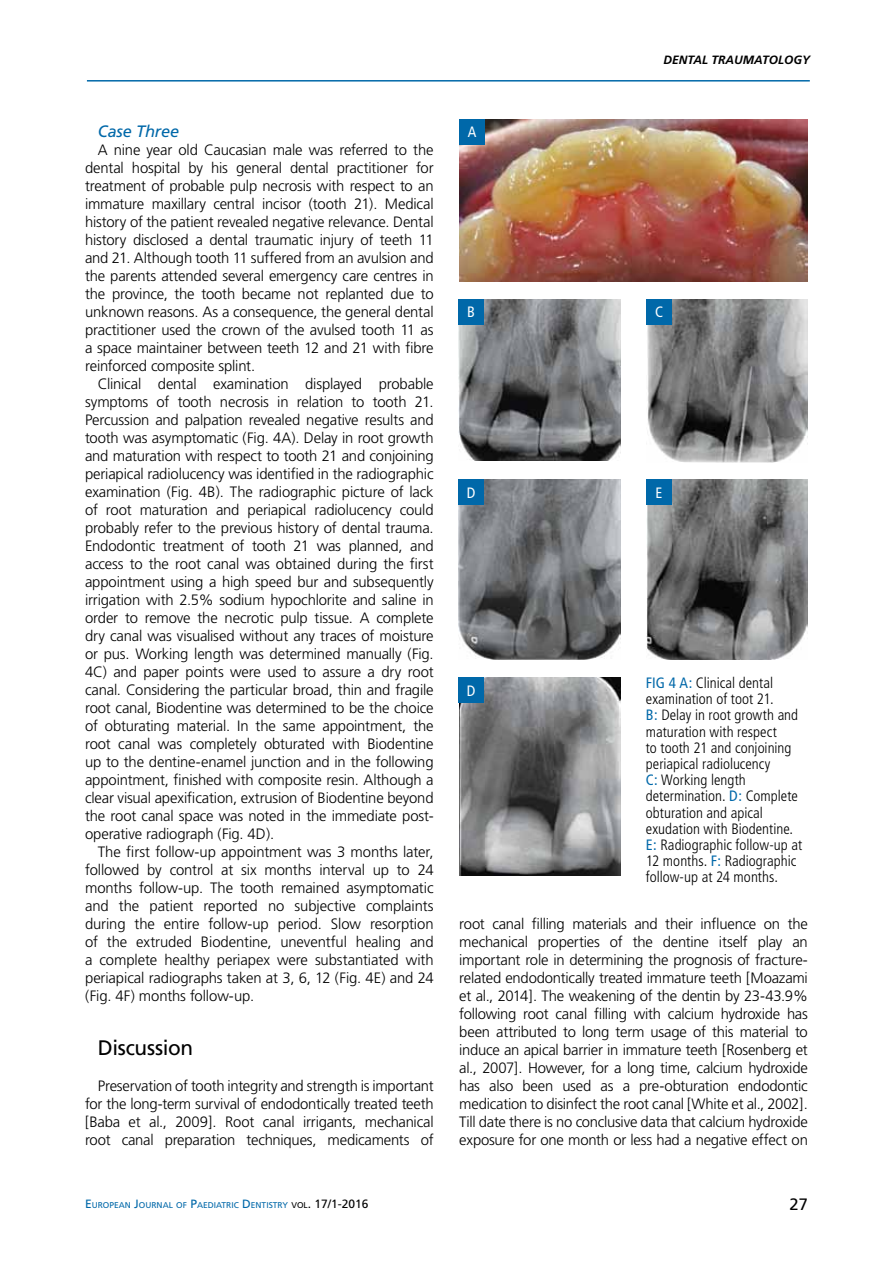
<style>
.page{position:relative;width:893px;height:1263px;background:#fff}
.page>*{position:absolute;margin:0;border:0;box-sizing:border-box;transform-origin:0 0}
.t1{font:21px "Frutiger";letter-spacing:-.015em;color:#000}
.t2{font:italic 16.5px "Frutiger";letter-spacing:-.005em;color:#0068a9}
.t3{font:16.5px "Frutiger";color:#000}
.t4{font:300 15px/18px "Frutiger";letter-spacing:-.015em;color:#000;text-align:justify}
.t5{font:300 condensed 15px/16.2px "Frutiger";color:#000}
.t6{font:condensed 15px "Frutiger";color:#fff}
.t7{font:italic 700 12px "Frutiger";color:#000}
.t8{font:8.4px "Frutiger";color:#0068a9}
.s1{font-weight:400;color:#0068a9}
.s2{font-size:12px}
.s3{color:#000}
.s4{font-size:12px;color:#000}
</style>
<div class="page">
<hr style="left:87px;top:80px;width:723px;height:2px;background:#0068a9">
<img style="left:459px;top:119px;width:349px;height:162px">
<div style="left:459px;top:119px;width:26px;height:26px;background:#0068a9"></div>
<img style="left:458px;top:299px;width:163px;height:161px">
<img style="left:458px;top:479px;width:163px;height:180px">
<img style="left:459px;top:677px;width:162px;height:198px">
<img style="left:647px;top:299px;width:161px;height:163px">
<img style="left:646px;top:479px;width:162px;height:180px">
<div style="left:458px;top:299px;width:26px;height:26px;background:#0068a9"></div>
<div style="left:458px;top:479px;width:26px;height:26px;background:#0068a9"></div>
<div style="left:458px;top:677px;width:26px;height:26px;background:#0068a9"></div>
<div style="left:646px;top:299px;width:26px;height:26px;background:#0068a9"></div>
<div style="left:646px;top:479px;width:26px;height:26px;background:#0068a9"></div>
<p class="t2" style="left:98px;top:122px;width:83px">Case Three</p>
<p class="t4" style="left:85px;top:141px;width:350px;text-indent:13px">A nine year old Caucasian male was referred to the dental hospital by his general dental practitioner for treatment of probable pulp necrosis with respect to an immature maxillary central incisor (tooth 21). Medical history of the patient revealed negative relevance. Dental history disclosed a dental traumatic injury of teeth 11 and 21. Although tooth 11 suffered from an avulsion and the parents attended several emergency care centres in the province, the tooth became not replanted due to unknown reasons. As a consequence, the general dental practitioner used the crown of the avulsed tooth 11 as a space maintainer between teeth 12 and 21 with fibre reinforced composite splint.</p>
<p class="t4" style="left:85px;top:375px;width:350px;text-indent:13px">Clinical dental examination displayed probable symptoms of tooth necrosis in relation to tooth 21.<br>Percussion and palpation revealed negative results and tooth was asymptomatic (Fig. 4A). Delay in root growth and maturation with respect to tooth 21 and conjoining periapical radiolucency was identified in the radiographic examination (Fig. 4B). The radiographic picture of lack of root maturation and periapical radiolucency could probably refer to the previous history of dental trauma.<br>Endodontic treatment of tooth 21 was planned, and access to the root canal was obtained during the first appointment using a high speed bur and subsequently irrigation with 2.5% sodium hypochlorite and saline in order to remove the necrotic pulp tissue. A complete dry canal was visualised without any traces of moisture or pus. Working length was determined manually (Fig.<br>4C) and paper points were used to assure a dry root canal. Considering the particular broad, thin and fragile root canal, Biodentine was determined to be the choice of obturating material. In the same appointment, the root canal was completely obturated with Biodentine up to the dentine-enamel junction and in the following appointment, finished with composite resin. Although a clear visual apexification, extrusion of Biodentine beyond the root canal space was noted in the immediate post&shy;operative radiograph (Fig. 4D).</p>
<p class="t4" style="left:85px;top:843px;width:350px;text-indent:13px">The first follow-up appointment was 3 months later, followed by control at six months interval up to 24 months follow-up. The tooth remained asymptomatic and the patient reported no subjective complaints during the entire follow-up period. Slow resorption of the extruded Biodentine, uneventful healing and a complete healthy periapex were substantiated with periapical radiographs taken at 3, 6, 12 (Fig. 4E) and 24 (Fig. 4F) months follow-up.</p>
<h1 class="t1" style="left:98px;top:1035px;width:97px">Discussion</h1>
<p class="t4" style="left:85px;top:1077px;width:350px;text-indent:13px">Preservation of tooth integrity and strength is important for the long-term survival of endodontically treated teeth [Baba et al., 2009]. Root canal irrigants, mechanical root canal preparation techniques, medicaments of</p>
<p class="t6" style="left:468px;top:124px;width:10px">A</p>
<p class="t6" style="left:467px;top:304px;width:9px">B</p>
<p class="t6" style="left:467px;top:484px;width:10px">D</p>
<p class="t6" style="left:467px;top:682px;width:10px">D</p>
<p class="t7" style="left:664px;top:53px;width:148px">DENTAL TRAUMATOLOGY</p>
<p class="t6" style="left:655px;top:304px;width:10px">C</p>
<p class="t6" style="left:656px;top:484px;width:8px">E</p>
<p class="t5" style="left:646px;top:675px;width:158px"><span class="s1">FIG 4 A:</span> Clinical dental examination of toot 21.<br><span class="s1">B :</span> Delay in root growth and maturation with respect<br>to tooth 21 and conjoining periapical radiolucency<br><span class="s1">C:</span> Working length determination. <span class="s1">D:</span> Complete obturation and apical exudation with Biodentine.<br><span class="s1">E:</span> Radiographic follow-up at<br>12 months. <span class="s1">F:</span> Radiographic follow-up at 24 months.</p>
<p class="t4" style="left:459px;top:915px;width:350px">root canal filling materials and their influence on the mechanical properties of the dentine itself play an important role in determining the prognosis of fracture&shy;related endodontically treated immature teeth [Moazami et al., 2014]. The weakening of the dentin by 23-43.9% following root canal filling with calcium hydroxide has been attributed to long term usage of this material to induce an apical barrier in immature teeth [Rosenberg et al., 2007]. However, for a long time, calcium hydroxide has also been used as a pre-obturation endodontic medication to disinfect the root canal [White et al., 2002].<br>Till date there is no conclusive data that calcium hydroxide exposure for one month or less had a negative effect on</p>
<p class="t8" style="left:85px;top:1200px;width:285px"><span class="s2">E</span>UROPEAN <span class="s2">J</span>OURNAL OF <span class="s2">P</span>AEDIATRIC <span class="s2">D</span> ENTISTRY <span class="s3">VOL</span><span class="s4">. 17/1-2016</span></p>
<p class="t3" style="left:790px;top:1194px;width:20px">27</p>
</div>
